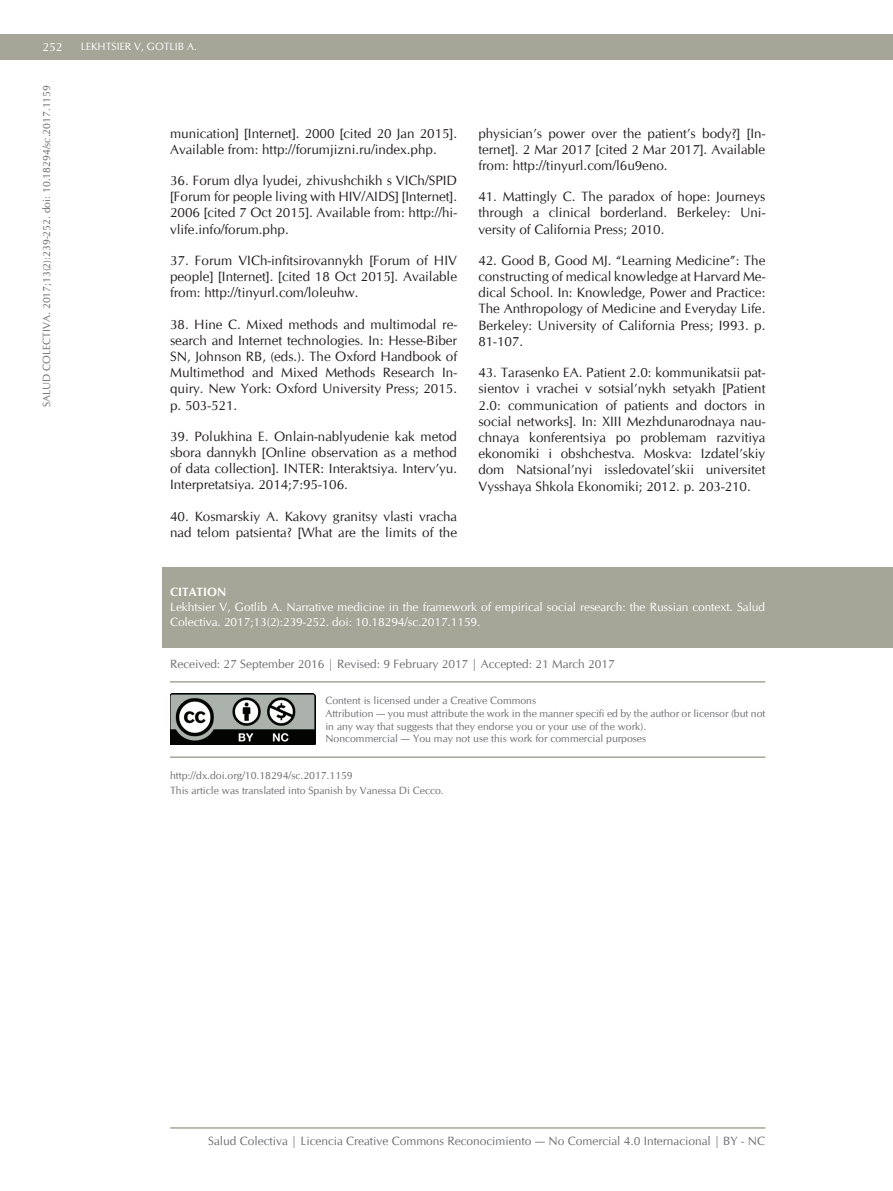
<style>
.page{position:relative;width:893px;height:1191px;background:#fff}
.page>*{position:absolute;margin:0;border:0;box-sizing:border-box;transform-origin:0 0}
.t1{font:13.5px/16.2px "CG Omega";color:#231f20;text-align:justify}
.t2{font:12px/15px "CG Omega";letter-spacing:-.005em;color:#fff}
.t3{font:12px "CG Omega";color:#6c6d70}
.t4{font:700 12px "CG Omega";color:#fff}
.t5{font:10.5px/12.6px "CG Omega";color:#6c6d70}
.t6{font:10.5px "CG Omega";color:#fff}
</style>
<div class="page">
<div style="left:0;top:34px;width:893px;height:26px;background:#a6a698"></div>
<hr style="left:170px;top:1127px;width:595px;height:1px;background:#a6a698">
<div style="left:163px;top:567px;width:730px;height:81px;background:#a6a698"></div>
<img style="left:170px;top:693px;width:145px;height:51px">
<hr style="left:170px;top:756px;width:595px;height:2px;background:#a6a698">
<hr style="left:170px;top:681px;width:595px;height:1px;background:#a6a698">
<p class="t2" style="left:43px;top:40px;width:21px">252</p>
<p class="t6" style="left:81px;top:40px;width:118px">LEKHTSIER V, GOTLIB A.</p>
<p class="t5" style="left:41px;top:407px;width:324px;rotate:-90deg">SALUD COLECTIVA. 2017;13(2):239-252. doi: 10.18294/sc.2017.1159</p>
<p class="t1" style="left:170px;top:125px;width:288px">munication] [Internet]. 2000 [cited 20 Jan 2015].<br>Available from: http://forumjizni.ru/index.php.</p>
<p class="t1" style="left:170px;top:172px;width:288px">36. Forum dlya lyudei, zhivushchikh s VICh/SPID [Forum for people living with HIV/AIDS] [Internet].<br>2006 [cited 7 Oct 2015]. Available from: http://hi&shy;vlife.info/forum.php.</p>
<p class="t1" style="left:170px;top:252px;width:288px">37. Forum VICh-infitsirovannykh [Forum of HIV people] [Internet]. [cited 18 Oct 2015]. Available from: http://tinyurl.com/loleuhw.</p>
<p class="t1" style="left:170px;top:316px;width:288px">38. Hine C. Mixed methods and multimodal re&shy;search and Internet technologies. In: Hesse-Biber SN, Johnson RB, (eds.). The Oxford Handbook of Multimethod and Mixed Methods Research In&shy;quiry. New York: Oxford University Press; 2015. p. 503-521.</p>
<p class="t1" style="left:170px;top:428px;width:288px">39. Polukhina E. Onlain-nablyudenie kak metod sbora dannykh [Online observation as a method of data collection]. INTER: Interaktsiya. Interv’yu.<br>Interpretatsiya. 2014;7:95-106.</p>
<p class="t1" style="left:170px;top:508px;width:288px">40. Kosmarskiy A. Kakovy granitsy vlasti vracha nad telom patsienta? [What are the limits of the</p>
<p class="t1" style="left:478px;top:125px;width:288px">physician’s power over the patient’s body?] [In&shy;ternet]. 2 Mar 2017 [cited 2 Mar 2017]. Available from: http://tinyurl.com/l6u9eno.</p>
<p class="t1" style="left:478px;top:189px;width:288px">41. Mattingly C. The paradox of hope: Journeys through a clinical borderland. Berkeley: Uni&shy;versity of California Press; 2010.</p>
<p class="t1" style="left:478px;top:252px;width:289px">42. Good B, Good MJ. “Learning Medicine”: The constructing of medical knowledge at Harvard Me&shy;dical School. In: Knowledge, Power and Practice:<br>The Anthropology of Medicine and Everyday Life.<br>Berkeley: University of California Press; I993. p.<br>81-107.</p>
<p class="t1" style="left:478px;top:364px;width:289px">43. Tarasenko EA. Patient 2.0: kommunikatsii pat&shy;sientov i vrachei v sotsial’nykh setyakh [Patient 2.0: communication of patients and doctors in social networks]. In: XIII Mezhdunarodnaya nau&shy;chnaya konferentsiya po problemam razvitiya ekonomiki i obshchestva. Moskva: Izdatel’skiy dom Natsional’nyi issledovatel’skii universitet Vysshaya Shkola Ekonomiki; 2012. p. 203-210.</p>
<p class="t4" style="left:170px;top:584px;width:58px">CITATION</p>
<p class="t2" style="left:170px;top:599px;width:596px">Lekhtsier V, Gotlib A. Narrative medicine in the framework of empirical social research: the Russian context. Salud<br>Colectiva. 2017;13(2):239-252. doi: 10.18294/sc.2017.1159.</p>
<p class="t3" style="left:170px;top:657px;width:446px">Received: 27 September 2016 | Revised: 9 February 2017 | Accepted: 21 March 2017</p>
<p class="t5" style="left:325px;top:694px;width:441px">Content is licensed under a Creative Commons<br>Attribution — you must attribute the work in the manner specifi ed by the author or licensor (but not in any way that suggests that they endorse you or your use of the work).<br>Noncommercial — You may not use this work for commercial purposes</p>
<p class="t5" style="left:170px;top:768px;width:275px;line-height:15px">http://dx.doi.org/10.18294/sc.2017.1159<br>This article was translated into Spanish by Vanessa Di Cecco.</p>
<p class="t3" style="left:208px;top:1133px;width:558px">Salud Colectiva | Licencia Creative Commons Reconocimiento — No Comercial 4.0 Internacional | BY - NC</p>
</div>
